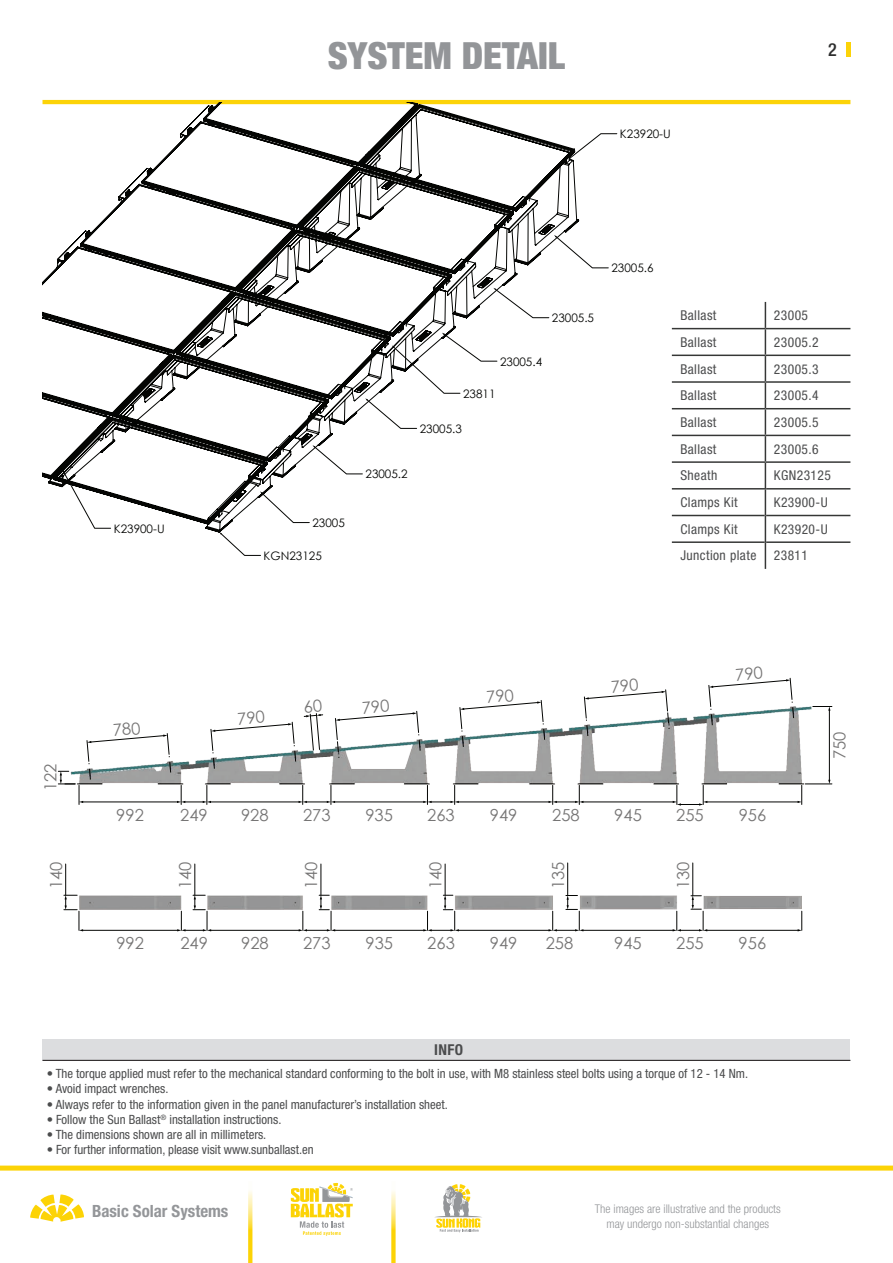
<style>
.page{position:relative;width:893px;height:1263px;background:#fff}
.page>*{position:absolute;margin:0;border:0;box-sizing:border-box;transform-origin:0 0}
.t1{font:900 condensed 37.5px "Helvetica Neue LT Pro";color:#939598}
.t2{font:500 condensed 18px "Helvetica Neue LT Pro";color:#2e2f2f}
.t3{font:700 condensed 16.95px "Helvetica Neue LT Pro";color:#949699}
.t4{font:16.65px "Century Gothic";color:#767575}
.t5{font:700 condensed 15px "Helvetica Neue LT Pro";color:#4b4c4d}
.t6{font:condensed 13.5px "Helvetica Neue LT Pro";letter-spacing:.03em;color:#4b4c4d}
.t7{font:condensed 12.75px "Helvetica Neue LT Pro";color:#4b4c4d}
.t8{font:300 condensed 12px/15px "Helvetica Neue LT Pro";color:#939598;text-align:center}
.t9{font:11.7px "Century Gothic";color:#040503}
</style>
<div class="page">
<div style="left:0;top:1165px;width:893px;height:5px;background:#fcd306"></div>
<svg style="left:30px;top:1194px;width:54px;height:28px"></svg>
<svg style="left:248px;top:1191px;width:4px;height:72px"></svg>
<svg style="left:391px;top:1191px;width:5px;height:72px"></svg>
<svg style="left:434px;top:1184px;width:48px;height:48px"></svg>
<svg style="left:291px;top:1183px;width:62px;height:53px"></svg>
<hr style="left:846px;top:43px;width:4px;height:14px;background:#fcd308">
<hr style="left:43px;top:100px;width:807px;height:4px;background:#fcd308">
<div style="left:43px;top:1039px;width:807px;height:21px;background:#dcdddf"></div>
<hr style="left:43px;top:1060px;width:807px;height:1px;background:#231f20">
<svg style="left:43px;top:102px;width:536px;height:430px"></svg>
<svg style="left:62px;top:468px;width:49px;height:60px"></svg>
<svg style="left:219px;top:532px;width:42px;height:24px"></svg>
<svg style="left:313px;top:445px;width:50px;height:29px"></svg>
<svg style="left:260px;top:491px;width:50px;height:32px"></svg>
<svg style="left:365px;top:333px;width:132px;height:96px"></svg>
<svg style="left:493px;top:288px;width:56px;height:30px"></svg>
<svg style="left:554px;top:235px;width:55px;height:33px"></svg>
<svg style="left:568px;top:133px;width:49px;height:27px"></svg>
<img style="left:171px;top:706px;width:640px;height:78px">
<hr style="left:829px;top:710px;width:1px;height:70px;background:#040503">
<svg style="left:813px;top:706px;width:19px;height:5px"></svg>
<hr style="left:210px;top:802px;width:89px;height:1px;background:#040503">
<hr style="left:334px;top:802px;width:90px;height:1px;background:#040503">
<hr style="left:583px;top:802px;width:90px;height:1px;background:#040503">
<hr style="left:458px;top:802px;width:91px;height:1px;background:#040503">
<hr style="left:707px;top:802px;width:91px;height:1px;background:#040503">
<svg style="left:798px;top:780px;width:34px;height:24px"></svg>
<hr style="left:82px;top:802px;width:96px;height:1px;background:#040503">
<svg style="left:177px;top:785px;width:34px;height:19px"></svg>
<svg style="left:299px;top:785px;width:36px;height:19px"></svg>
<svg style="left:673px;top:785px;width:34px;height:21px"></svg>
<svg style="left:549px;top:785px;width:34px;height:19px"></svg>
<svg style="left:423px;top:785px;width:36px;height:19px"></svg>
<img style="left:83px;top:895px;width:719px;height:15px">
<hr style="left:82px;top:930px;width:96px;height:1px;background:#040503">
<hr style="left:210px;top:930px;width:89px;height:1px;background:#040503">
<hr style="left:458px;top:930px;width:91px;height:1px;background:#040503">
<hr style="left:334px;top:930px;width:90px;height:1px;background:#040503">
<hr style="left:706px;top:930px;width:92px;height:1px;background:#040503">
<svg style="left:798px;top:911px;width:4px;height:20px"></svg>
<hr style="left:583px;top:930px;width:90px;height:1px;background:#040503">
<hr style="left:65px;top:864px;width:1px;height:31px;background:#040503">
<hr style="left:195px;top:864px;width:1px;height:31px;background:#040503">
<hr style="left:321px;top:864px;width:1px;height:31px;background:#040503">
<svg style="left:299px;top:895px;width:36px;height:36px"></svg>
<hr style="left:445px;top:864px;width:1px;height:31px;background:#040503">
<svg style="left:423px;top:895px;width:36px;height:36px"></svg>
<svg style="left:673px;top:895px;width:34px;height:36px"></svg>
<hr style="left:567px;top:863px;width:1px;height:32px;background:#040503">
<hr style="left:692px;top:863px;width:1px;height:33px;background:#040503">
<svg style="left:549px;top:895px;width:34px;height:36px"></svg>
<svg style="left:177px;top:895px;width:34px;height:36px"></svg>
<svg style="left:64px;top:895px;width:19px;height:36px"></svg>
<hr style="left:672px;top:328px;width:93px;height:1px;background:#363736">
<hr style="left:765px;top:328px;width:85px;height:1px;background:#363736">
<hr style="left:672px;top:355px;width:93px;height:1px;background:#363736">
<hr style="left:765px;top:355px;width:85px;height:1px;background:#363736">
<hr style="left:672px;top:381px;width:93px;height:2px;background:#363736">
<hr style="left:765px;top:381px;width:85px;height:2px;background:#363736">
<hr style="left:672px;top:408px;width:93px;height:1px;background:#363736">
<hr style="left:765px;top:408px;width:85px;height:1px;background:#363736">
<hr style="left:672px;top:435px;width:93px;height:1px;background:#363736">
<hr style="left:765px;top:435px;width:85px;height:1px;background:#363736">
<hr style="left:672px;top:461px;width:93px;height:2px;background:#363736">
<hr style="left:765px;top:461px;width:85px;height:2px;background:#363736">
<hr style="left:672px;top:488px;width:94px;height:1px;background:#363736">
<hr style="left:672px;top:515px;width:93px;height:1px;background:#363736">
<hr style="left:672px;top:541px;width:93px;height:2px;background:#363736">
<hr style="left:766px;top:488px;width:84px;height:1px;background:#363736">
<hr style="left:766px;top:515px;width:84px;height:1px;background:#363736">
<hr style="left:766px;top:541px;width:84px;height:2px;background:#363736">
<svg style="left:765px;top:302px;width:1px;height:267px"></svg>
<svg style="left:58px;top:733px;width:113px;height:71px"></svg>
<svg style="left:211px;top:710px;width:85px;height:59px"></svg>
<svg style="left:335px;top:706px;width:86px;height:52px"></svg>
<svg style="left:459px;top:700px;width:86px;height:48px"></svg>
<svg style="left:584px;top:689px;width:86px;height:48px"></svg>
<svg style="left:708px;top:677px;width:86px;height:49px"></svg>
<svg style="left:304px;top:706px;width:19px;height:44px"></svg>
<p class="t9" style="left:114px;top:520px;width:52px">K23900-U</p>
<h1 class="t1" style="left:328px;top:33px;width:239px">SYSTEM DETAIL</h1>
<p class="t9" style="left:620px;top:126px;width:52px">K23920-U</p>
<h2 class="t2" style="left:828px;top:39px;width:10px">2</h2>
<p class="t9" style="left:312px;top:515px;width:34px">23005</p>
<p class="t9" style="left:264px;top:547px;width:60px">KGN23125</p>
<p class="t9" style="left:552px;top:310px;width:44px">23005.5</p>
<p class="t9" style="left:500px;top:353px;width:44px">23005.4</p>
<p class="t9" style="left:463px;top:385px;width:34px">23811</p>
<p class="t9" style="left:420px;top:420px;width:44px">23005.3</p>
<p class="t9" style="left:365px;top:466px;width:44px">23005.2</p>
<p class="t9" style="left:611px;top:260px;width:44px">23005.6</p>
<p class="t6" style="left:680px;top:307px;width:38px">Ballast</p>
<p class="t6" style="left:774px;top:307px;width:36px">23005</p>
<p class="t6" style="left:680px;top:334px;width:38px">Ballast</p>
<p class="t6" style="left:774px;top:334px;width:46px">23005.2</p>
<p class="t6" style="left:680px;top:361px;width:38px">Ballast</p>
<p class="t6" style="left:774px;top:361px;width:46px">23005.3</p>
<p class="t6" style="left:680px;top:388px;width:38px">Ballast</p>
<p class="t6" style="left:774px;top:388px;width:46px">23005.4</p>
<p class="t6" style="left:680px;top:414px;width:38px">Ballast</p>
<p class="t6" style="left:774px;top:414px;width:46px">23005.5</p>
<p class="t6" style="left:680px;top:441px;width:38px">Ballast</p>
<p class="t6" style="left:774px;top:441px;width:46px">23005.6</p>
<p class="t6" style="left:680px;top:468px;width:39px">Sheath</p>
<p class="t6" style="left:774px;top:468px;width:59px">KGN23125</p>
<p class="t6" style="left:680px;top:494px;width:59px">Clamps Kit</p>
<p class="t6" style="left:774px;top:494px;width:55px">K23900-U</p>
<p class="t6" style="left:680px;top:521px;width:59px">Clamps Kit</p>
<p class="t6" style="left:774px;top:521px;width:55px">K23920-U</p>
<p class="t6" style="left:680px;top:548px;width:77px">Junction plate</p>
<p class="t6" style="left:774px;top:548px;width:36px">23811</p>
<h3 class="t4" style="left:39px;top:791px;width:29px;rotate:-90deg">122</h3>
<h3 class="t4" style="left:116px;top:804px;width:29px">992</h3>
<h3 class="t4" style="left:180px;top:804px;width:29px">249</h3>
<h3 class="t4" style="left:241px;top:804px;width:29px">928</h3>
<h3 class="t4" style="left:303px;top:804px;width:29px">273</h3>
<h3 class="t4" style="left:365px;top:804px;width:29px">935</h3>
<h3 class="t4" style="left:427px;top:804px;width:29px">263</h3>
<h3 class="t4" style="left:490px;top:804px;width:29px">949</h3>
<h3 class="t4" style="left:552px;top:804px;width:29px">258</h3>
<h3 class="t4" style="left:614px;top:804px;width:29px">945</h3>
<h3 class="t4" style="left:676px;top:804px;width:29px">255</h3>
<h3 class="t4" style="left:739px;top:804px;width:29px">956</h3>
<h3 class="t4" style="left:828px;top:759px;width:29px;rotate:-90deg">750</h3>
<h3 class="t4" style="left:44px;top:889px;width:29px;rotate:-90deg">140</h3>
<h3 class="t4" style="left:173px;top:889px;width:29px;rotate:-90deg">140</h3>
<h3 class="t4" style="left:300px;top:889px;width:29px;rotate:-90deg">140</h3>
<h3 class="t4" style="left:424px;top:889px;width:29px;rotate:-90deg">140</h3>
<h3 class="t4" style="left:546px;top:889px;width:29px;rotate:-90deg">135</h3>
<h3 class="t4" style="left:671px;top:889px;width:29px;rotate:-90deg">130</h3>
<h3 class="t4" style="left:116px;top:931px;width:29px">992</h3>
<h3 class="t4" style="left:180px;top:931px;width:29px">249</h3>
<h3 class="t4" style="left:241px;top:931px;width:29px">928</h3>
<h3 class="t4" style="left:303px;top:931px;width:29px">273</h3>
<h3 class="t4" style="left:365px;top:931px;width:29px">935</h3>
<h3 class="t4" style="left:427px;top:931px;width:29px">263</h3>
<h3 class="t4" style="left:490px;top:931px;width:29px">949</h3>
<h3 class="t4" style="left:546px;top:931px;width:29px">258</h3>
<h3 class="t4" style="left:614px;top:931px;width:29px">945</h3>
<h3 class="t4" style="left:676px;top:931px;width:29px">255</h3>
<h3 class="t4" style="left:739px;top:931px;width:29px">956</h3>
<p class="t5" style="left:434px;top:1040px;width:31px">INFO</p>
<p class="t7" style="left:47px;top:1066px;width:703px">• The torque applied must refer to the mechanical standard conforming to the bolt in use, with M8 stainless steel bolts using a torque of 12 - 14 Nm.</p>
<p class="t7" style="left:47px;top:1081px;width:123px">• Avoid impact wrenches.</p>
<p class="t7" style="left:47px;top:1097px;width:402px">• Always refer to the information given in the panel manufacturer’s installation sheet.</p>
<p class="t7" style="left:47px;top:1112px;width:236px">• Follow the Sun Ballast<sup>®</sup> installation instructions.</p>
<p class="t7" style="left:47px;top:1127px;width:221px">• The dimensions shown are all in millimeters.</p>
<p class="t7" style="left:47px;top:1142px;width:268px">• For further information, please visit www.sunballast.en</p>
<h3 class="t3" style="left:92px;top:1201px;width:138px">Basic Solar Systems</h3>
<p class="t8" style="left:595px;top:1201px;width:187px">The images are illustrative and the products may undergo non-substantial changes</p>
</div>
